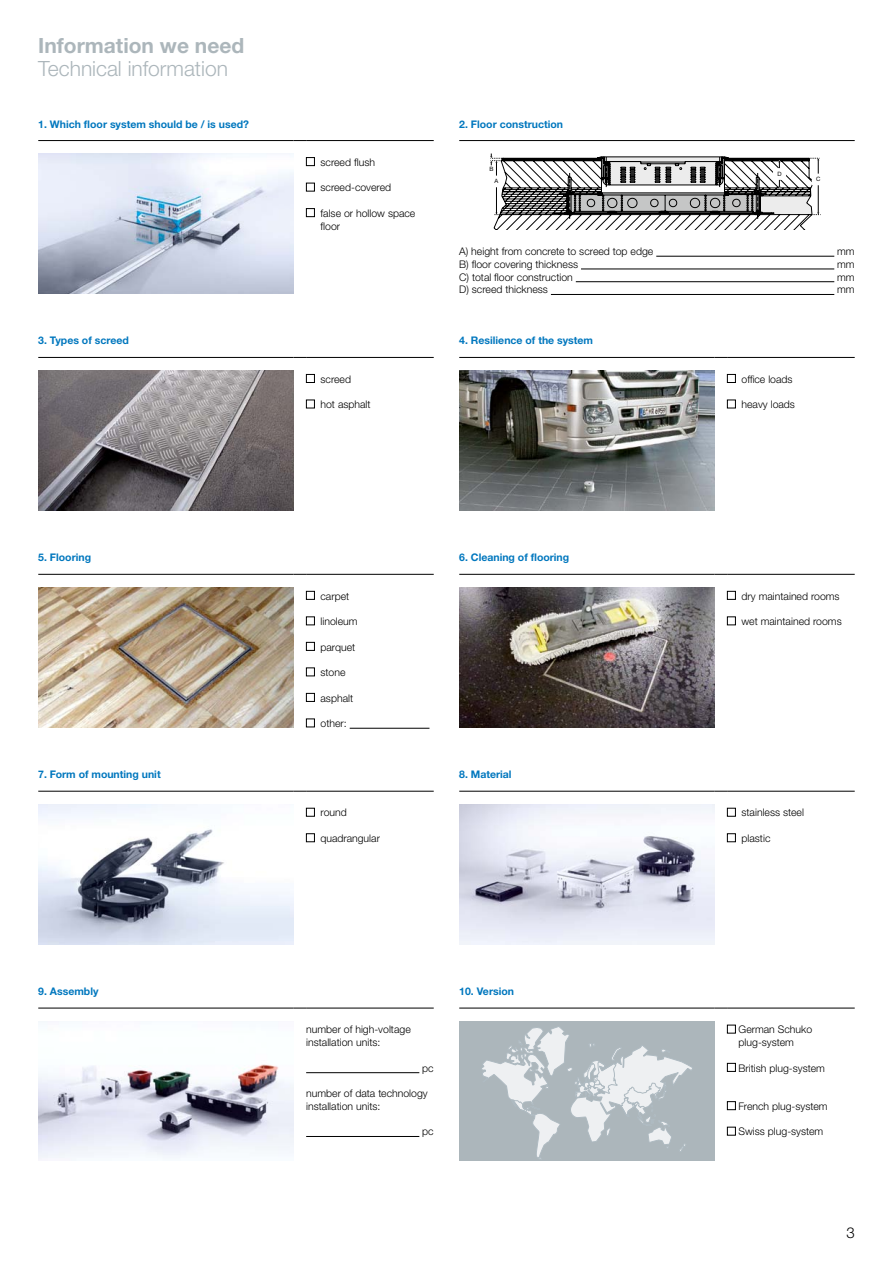
<style>
.page{position:relative;width:893px;height:1263px;background:#fff}
.page>*{position:absolute;margin:0;border:0;box-sizing:border-box;transform-origin:0 0}
.t1{font:300 21px "Helvetica Neue LTW1 G";color:#acb6bb}
.t2{font:700 21px "Helvetica Neue LTW1 G";color:#acb6bb}
.t3{font:300 15px "Helvetica Neue LTW1 G";color:#000}
.t4{font:300 10.5px/12.8px "Helvetica Neue LTW1 G";color:#000}
.t5{font:700 10.5px "Helvetica Neue LTW1 G";color:#0077be}
.t6{font:6px "Helvetica Neue LTW1 G";color:#000}
</style>
<div class="page">
<hr style="left:38px;top:140px;width:255px;height:1px;background:#000">
<svg style="left:293px;top:140px;width:13px;height:1px"></svg>
<hr style="left:306px;top:140px;width:128px;height:1px;background:#000">
<img style="left:38px;top:154px;width:255px;height:139px">
<div style="left:306px;top:157px;width:9px;height:9px;border:1px solid #000"></div>
<div style="left:306px;top:183px;width:9px;height:8px;border:1px solid #000"></div>
<div style="left:306px;top:208px;width:9px;height:9px;border:1px solid #000"></div>
<hr style="left:38px;top:357px;width:255px;height:1px;background:#000">
<svg style="left:293px;top:357px;width:13px;height:1px"></svg>
<hr style="left:306px;top:357px;width:128px;height:1px;background:#000">
<img style="left:38px;top:370px;width:255px;height:140px">
<div style="left:306px;top:374px;width:9px;height:9px;border:1px solid #000"></div>
<div style="left:306px;top:400px;width:9px;height:8px;border:1px solid #000"></div>
<hr style="left:38px;top:574px;width:255px;height:1px;background:#000">
<svg style="left:293px;top:574px;width:13px;height:1px"></svg>
<hr style="left:306px;top:574px;width:128px;height:1px;background:#000">
<img style="left:38px;top:587px;width:255px;height:140px">
<hr style="left:350px;top:728px;width:79px;height:1px;background:#000">
<div style="left:306px;top:591px;width:9px;height:9px;border:1px solid #000"></div>
<div style="left:306px;top:617px;width:9px;height:8px;border:1px solid #000"></div>
<div style="left:306px;top:642px;width:9px;height:9px;border:1px solid #000"></div>
<div style="left:306px;top:668px;width:9px;height:8px;border:1px solid #000"></div>
<div style="left:306px;top:693px;width:9px;height:9px;border:1px solid #000"></div>
<div style="left:306px;top:719px;width:9px;height:8px;border:1px solid #000"></div>
<hr style="left:38px;top:791px;width:255px;height:1px;background:#000">
<svg style="left:293px;top:791px;width:13px;height:1px"></svg>
<hr style="left:306px;top:791px;width:128px;height:1px;background:#000">
<img style="left:38px;top:804px;width:255px;height:140px">
<div style="left:306px;top:808px;width:9px;height:8px;border:1px solid #000"></div>
<div style="left:306px;top:833px;width:9px;height:9px;border:1px solid #000"></div>
<hr style="left:38px;top:1008px;width:255px;height:1px;background:#000">
<svg style="left:293px;top:1008px;width:13px;height:1px"></svg>
<hr style="left:306px;top:1008px;width:128px;height:1px;background:#000">
<img style="left:38px;top:1021px;width:255px;height:138px">
<hr style="left:306px;top:1072px;width:113px;height:1px;background:#000">
<hr style="left:306px;top:1136px;width:113px;height:1px;background:#000">
<hr style="left:459px;top:357px;width:255px;height:1px;background:#000">
<svg style="left:714px;top:357px;width:13px;height:1px"></svg>
<hr style="left:727px;top:357px;width:128px;height:1px;background:#000">
<img style="left:459px;top:370px;width:255px;height:140px">
<div style="left:727px;top:374px;width:9px;height:9px;border:1px solid #000"></div>
<div style="left:727px;top:400px;width:9px;height:8px;border:1px solid #000"></div>
<hr style="left:459px;top:574px;width:255px;height:1px;background:#000">
<svg style="left:714px;top:574px;width:13px;height:1px"></svg>
<hr style="left:727px;top:574px;width:128px;height:1px;background:#000">
<img style="left:459px;top:587px;width:255px;height:140px">
<div style="left:727px;top:591px;width:9px;height:9px;border:1px solid #000"></div>
<div style="left:727px;top:617px;width:9px;height:8px;border:1px solid #000"></div>
<hr style="left:459px;top:791px;width:255px;height:1px;background:#000">
<svg style="left:714px;top:791px;width:13px;height:1px"></svg>
<hr style="left:727px;top:791px;width:128px;height:1px;background:#000">
<img style="left:459px;top:804px;width:255px;height:140px">
<div style="left:727px;top:808px;width:9px;height:8px;border:1px solid #000"></div>
<div style="left:727px;top:833px;width:9px;height:9px;border:1px solid #000"></div>
<hr style="left:459px;top:1008px;width:255px;height:1px;background:#000">
<svg style="left:714px;top:1008px;width:13px;height:1px"></svg>
<hr style="left:727px;top:1008px;width:128px;height:1px;background:#000">
<div style="left:459px;top:1021px;width:255px;height:140px;background:#acb6bb"></div>
<svg style="left:482px;top:1027px;width:210px;height:132px"></svg>
<div style="left:727px;top:1025px;width:9px;height:8px;border:1px solid #000"></div>
<div style="left:727px;top:1063px;width:9px;height:9px;border:1px solid #000"></div>
<div style="left:727px;top:1101px;width:9px;height:9px;border:1px solid #000"></div>
<div style="left:727px;top:1127px;width:9px;height:8px;border:1px solid #000"></div>
<hr style="left:656px;top:256px;width:178px;height:1px;background:#000">
<hr style="left:581px;top:269px;width:253px;height:1px;background:#000">
<hr style="left:576px;top:281px;width:258px;height:1px;background:#000">
<hr style="left:551px;top:294px;width:283px;height:1px;background:#000">
<hr style="left:459px;top:140px;width:396px;height:1px;background:#000">
<svg style="left:490px;top:154px;width:331px;height:76px"></svg>
<div style="left:773px;top:168px;width:13px;height:12px;background:#fff"></div>
<h1 class="t2" style="left:38px;top:33px;width:208px">Information we need</h1>
<h1 class="t1" style="left:38px;top:55px;width:191px">Technical information</h1>
<p class="t5" style="left:38px;top:117px;width:212px">1. Which floor system should be / is used?</p>
<p class="t5" style="left:459px;top:117px;width:105px">2. Floor construction</p>
<p class="t4" style="left:320px;top:156px;width:56px">screed flush</p>
<p class="t4" style="left:320px;top:181px;width:72px">screed-covered</p>
<p class="t4" style="left:320px;top:207px;width:96px">false or hollow space floor</p>
<p class="t6" style="left:489px;top:165px;width:6px">B</p>
<p class="t6" style="left:494px;top:178px;width:5px">A</p>
<p class="t6" style="left:777px;top:170px;width:6px">D</p>
<p class="t6" style="left:816px;top:176px;width:6px">C</p>
<p class="t4" style="left:459px;top:245px;width:196px">A) height from concrete to screed top edge</p>
<p class="t4" style="left:837px;top:245px;width:19px">mm</p>
<p class="t4" style="left:459px;top:258px;width:120px">B) floor covering thickness</p>
<p class="t4" style="left:837px;top:258px;width:19px">mm</p>
<p class="t4" style="left:459px;top:270px;width:115px">C) total floor construction</p>
<p class="t4" style="left:837px;top:270px;width:19px">mm</p>
<p class="t4" style="left:459px;top:283px;width:90px">D) screed thickness</p>
<p class="t4" style="left:837px;top:283px;width:19px">mm</p>
<p class="t5" style="left:38px;top:334px;width:92px">3. Types of screed</p>
<p class="t5" style="left:459px;top:334px;width:135px">4. Resilience of the system</p>
<p class="t4" style="left:320px;top:373px;width:32px">screed</p>
<p class="t4" style="left:320px;top:398px;width:52px">hot asphalt</p>
<p class="t4" style="left:741px;top:373px;width:53px">office loads</p>
<p class="t4" style="left:741px;top:398px;width:55px">heavy loads</p>
<p class="t5" style="left:38px;top:551px;width:54px">5. Flooring</p>
<p class="t5" style="left:459px;top:551px;width:112px">6. Cleaning of flooring</p>
<p class="t4" style="left:320px;top:589px;width:30px">carpet</p>
<p class="t4" style="left:320px;top:615px;width:39px">linoleum</p>
<p class="t4" style="left:320px;top:640px;width:36px">parquet</p>
<p class="t4" style="left:320px;top:666px;width:26px">stone</p>
<p class="t4" style="left:320px;top:691px;width:34px">asphalt</p>
<p class="t4" style="left:320px;top:717px;width:28px">other:</p>
<p class="t4" style="left:741px;top:589px;width:100px">dry maintained rooms</p>
<p class="t4" style="left:741px;top:615px;width:102px">wet maintained rooms</p>
<p class="t5" style="left:38px;top:768px;width:124px">7. Form of mounting unit</p>
<p class="t5" style="left:459px;top:768px;width:54px">8. Material</p>
<p class="t4" style="left:320px;top:806px;width:28px">round</p>
<p class="t4" style="left:320px;top:832px;width:61px">quadrangular</p>
<p class="t4" style="left:741px;top:806px;width:64px">stainless steel</p>
<p class="t4" style="left:741px;top:832px;width:30px">plastic</p>
<p class="t5" style="left:38px;top:985px;width:62px">9. Assembly</p>
<p class="t5" style="left:459px;top:985px;width:56px">10. Version</p>
<p class="t4" style="left:306px;top:1023px;width:106px">number of high-voltage installation units:</p>
<p class="t4" style="left:422px;top:1061px;width:13px">pc</p>
<p class="t4" style="left:306px;top:1087px;width:123px">number of data technology installation units:</p>
<p class="t4" style="left:422px;top:1125px;width:13px">pc</p>
<p class="t4" style="left:739px;top:1023px;width:75px">German Schuko plug-system</p>
<p class="t4" style="left:739px;top:1061px;width:88px">British plug-system</p>
<p class="t4" style="left:739px;top:1100px;width:90px">French plug-system</p>
<p class="t4" style="left:739px;top:1125px;width:86px">Swiss plug-system</p>
<h2 class="t3" style="left:846px;top:1223px;width:10px">3</h2>
</div>
